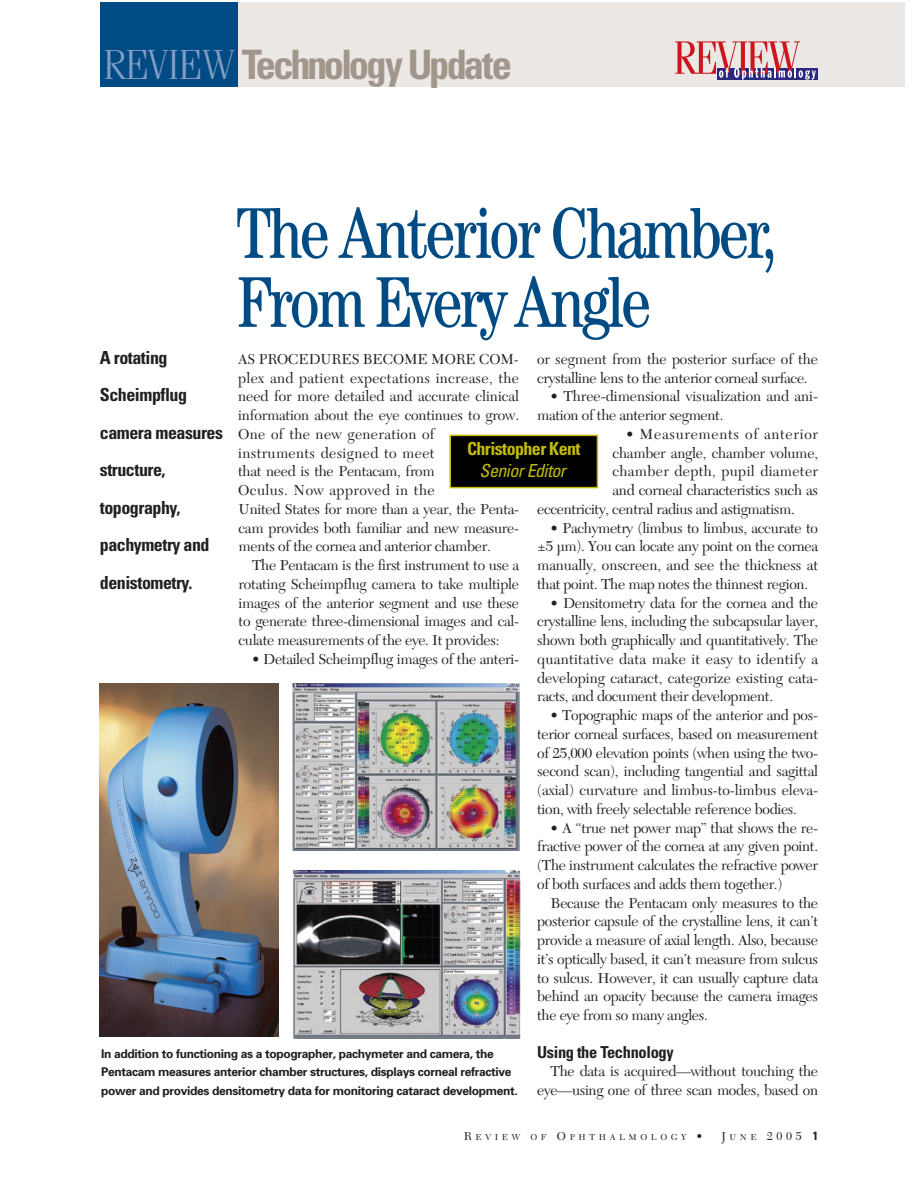
<style>
.page{position:relative;width:918px;height:1188px;background:#fff}
.page>*{position:absolute;margin:0;border:0;box-sizing:border-box;transform-origin:0 0}
.t1{font:condensed 72px/69px "Century";letter-spacing:-.05em;color:#004b84;scale:.95 1}
.t2{font:700 condensed 40.5px "Univers";letter-spacing:-.075em;color:#a1968b}
.t3{font:700 condensed 18px/37.5px "Univers";letter-spacing:-.025em;color:#231f20}
.t4{font:700 condensed 18px "Univers";letter-spacing:-.03em;color:#c3bc09}
.t5{font:italic condensed 18px "Univers";letter-spacing:-.03em;color:#c3bc09}
.t6{font:700 condensed 16.5px "Univers";letter-spacing:-.02em;color:#231f20}
.t7{font:15px/18.8px "New Caledonia";letter-spacing:-.02em;color:#231f20;text-align:justify}
.t8{font:15px/18.8px "New Caledonia";color:#231f20}
.t9{font:15px "New Caledonia";letter-spacing:.02em;color:#231f20}
.t10{font:15px "New Caledonia";letter-spacing:.045em;color:#231f20}
.t11{font:700 12px/18.8px "Univers";letter-spacing:-.03em;color:#231f20}
.t12{font:12px "New Caledonia";color:#231f20}
.t13{font:9px "New Caledonia";letter-spacing:.4em;color:#231f20}
.s1{font-family:"Fenice";font-weight:300;font-stretch:normal;font-size:42px;color:#849dc4}
.s2{font-size:12px}
.s3{font-size:9px}
.s4{font-family:"Univers";font-weight:700;font-stretch:condensed}
</style>
<div class="page">
<div style="left:100px;top:2px;width:138px;height:84px;background:#004b84"></div>
<div style="left:238px;top:2px;width:666px;height:84px;background:#eae7e4"></div>
<div style="left:451px;top:436px;width:146px;height:51px;background:#000"></div>
<div style="left:449px;top:435px;width:149px;height:53px;border:2px solid #c3bc09"></div>
<img style="left:99px;top:684px;width:180px;height:353px">
<img style="left:293px;top:684px;width:227px;height:166px">
<img style="left:294px;top:871px;width:226px;height:168px">
<div style="left:717px;top:68px;width:101px;height:11px;background:#292780"></div>
<svg style="left:675px;top:41px;width:141px;height:39px"></svg>
<h2 class="t2" style="left:103px;top:50px;width:410px"><span class="s1">REVIEW</span> Technology Update</h2>
<h1 class="t1" style="left:237px;top:205px;width:570px">The Anterior Chamber,<br>From Every Angle</h1>
<p class="t7" style="left:238px;top:351px;width:282px;text-align:left">AS PROCEDURES BECOME MORE COM&shy;plex and patient expectations increase, the need for more detailed and accurate clinical information about the eye continues to grow.<br>One of the new generation of<br>instruments designed to meet<br>that need is the Pentacam, from<br>Oculus. Now approved in the<br>United States for more than a year, the Penta&shy;cam provides both familiar and new measure&shy;ments of the cornea and anterior chamber.</p>
<p class="t7" style="left:239px;top:557px;width:282px;text-indent:14px">The Pentacam is the first instrument to use a rotating Scheimpflug camera to take multiple images of the anterior segment and use these to generate three-dimensional images and cal&shy;culate measurements of the eye. It provides:</p>
<p class="t7" style="left:252px;top:651px;width:268px">• Detailed Scheimpflug images of the anteri-</p>
<p class="t3" style="left:100px;top:341px;width:125px">A rotating<br>Scheimpflug camera measures structure, topography, pachymetry and denistometry.</p>
<p class="t7" style="left:537px;top:351px;width:282px">or segment from the posterior surface of the crystalline lens to the anterior corneal surface.</p>
<p class="t8" style="left:537px;top:389px;width:282px;text-indent:14px">• Three-dimensional visualization and ani&shy;mation of the anterior segment.</p>
<p class="t10" style="left:626px;top:428px;width:193px">• Measurements of anterior</p>
<p class="t7" style="left:613px;top:445px;width:207px">chamber angle, chamber volume,</p>
<p class="t9" style="left:613px;top:465px;width:207px">chamber depth, pupil diameter</p>
<p class="t7" style="left:613px;top:482px;width:207px">and corneal characteristics such as</p>
<p class="t7" style="left:537px;top:501px;width:259px">eccentricity, central radius and astigmatism.</p>
<p class="t7" style="left:537px;top:520px;width:282px;text-indent:14px">• Pachymetry (limbus to limbus, accurate to ±5 µm). You can locate any point on the cornea manually, onscreen, and see the thickness at that point. The map notes the thinnest region.</p>
<p class="t7" style="left:537px;top:595px;width:282px;text-indent:14px">• Densitometry data for the cornea and the crystalline lens, including the subcapsular layer, shown both graphically and quantitatively. The quantitative data make it easy to identify a developing cataract, categorize existing cata&shy;racts, and document their development.</p>
<p class="t7" style="left:537px;top:707px;width:282px;text-indent:14px">• Topographic maps of the anterior and pos&shy;terior corneal surfaces, based on measurement of 25,000 elevation points (when using the two&shy;second scan), including tangential and sagittal (axial) curvature and limbus-to-limbus eleva&shy;tion, with freely selectable reference bodies.</p>
<p class="t7" style="left:537px;top:820px;width:282px;text-indent:14px">• A “true net power map” that shows the re&shy;fractive power of the cornea at any given point. (The instrument calculates the refractive power of both surfaces and adds them together.)</p>
<p class="t7" style="left:537px;top:895px;width:282px;text-indent:14px">Because the Pentacam only measures to the posterior capsule of the crystalline lens, it can’t provide a measure of axial length. Also, because it’s optically based, it can’t measure from sulcus to sulcus. However, it can usually capture data behind an opacity because the camera images the eye from so many angles.</p>
<p class="t6" style="left:537px;top:1046px;width:138px">Using the Technology</p>
<p class="t7" style="left:537px;top:1064px;width:282px;text-align:right">The data is acquired—without touching the eye—using one of three scan modes, based on</p>
<p class="t4" style="left:467px;top:442px;width:115px">Christopher Kent</p>
<p class="t5" style="left:480px;top:464px;width:88px">Senior Editor</p>
<p class="t11" style="left:101px;top:1045px;width:418px">In addition to functioning as a topographer, pachymeter and camera, the<br>Pentacam measures anterior chamber structures, displays corneal refractive power and provides densitometry data for monitoring cataract development.</p>
<p class="t13" style="left:464px;top:1133px;width:240px"><span class="s2">R</span>EVIEW OF <span class="s2">O</span>PHTHALMOLOGY <span class="s2">•</span></p>
<p class="t12" style="left:721px;top:1131px;width:98px">J<span class="s3">UNE</span> 2005 <span class="s4">1</span></p>
</div>
